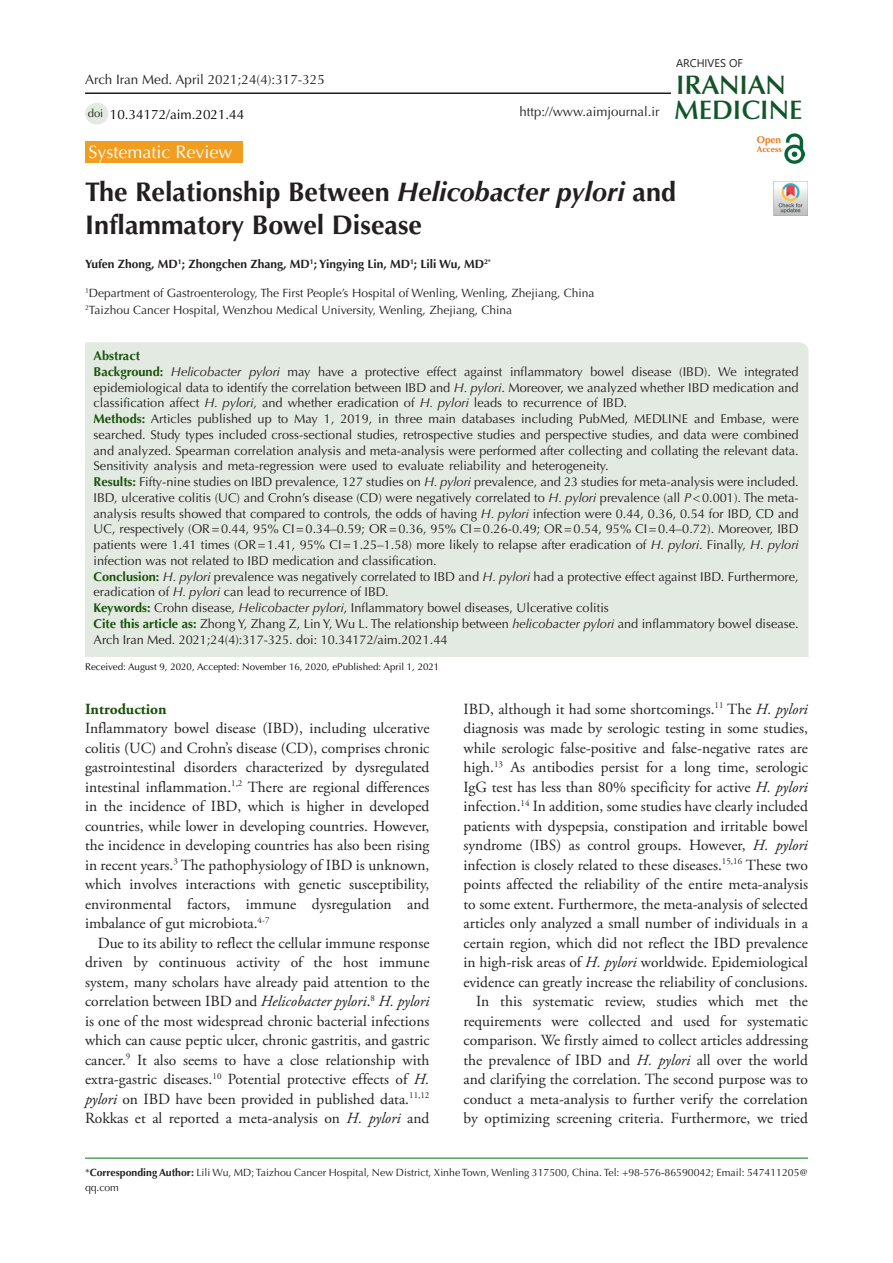
<style>
.page{position:relative;width:893px;height:1263px;background:#fff}
.page>*{position:absolute;margin:0;border:0;box-sizing:border-box;transform-origin:0 0}
.t1{font:700 27px/33px "Optima LT Std";color:#231f20}
.t2{font:600 26.85px "Optima LT Std";color:#11552a}
.t3{font:600 26.85px "Optima LT Std";color:#145228}
.t4{font:18px "Optima LT Std";color:#fff}
.t5{font:15.45px/19.5px "Adobe Garamond Pro";color:#231f20;text-align:justify}
.t6{font:700 15.45px "Adobe Garamond Pro";color:#19500a}
.t7{font:13.5px "Optima LT Std";color:#231f20}
.t8{font:13.5px "Optima LT Std";color:#040503}
.t9{font:13.2px "Optima LT Std";color:#231f20}
.t10{font:12.75px/15.8px "Optima LT Std";color:#231f20;text-align:justify}
.t11{font:700 12.75px "Optima LT Std";color:#19510a}
.t12{font:12px "Optima LT Std";color:#231f20}
.t13{font:700 12px "Optima LT Std";color:#231f20}
.t14{font:11.25px "Optima LT Std";color:#231f20}
.t15{font:11.1px "Segoe UI";color:#231f20}
.t16{font:10.5px/15px "Optima LT Std";color:#231f20}
.t17{font:700 9.9px "Optima LT Std";color:#ee7a23}
.t18{font:9.75px "Optima LT Std";color:#040503}
.t19{font:700 8.4px "Optima LT Std";color:#e67625}
.s1{font-style:italic}
.s2{font-weight:700;color:#19510a}
.s3{font-weight:700;color:#19500a}
.s4{font-weight:700}
</style>
<div class="page">
<hr style="left:85px;top:1158px;width:723px;height:1px;background:#007513">
<div style="left:85px;top:141px;width:157px;height:22px;background:#f19d20"></div>
<div style="left:85px;top:342px;width:724px;height:315px;background:#e3eae2"></div>
<div style="left:85px;top:103px;width:23px;height:22px;background:#e3eae2;border-radius:50%"></div>
<hr style="left:85px;top:92px;width:586px;height:2px;background:#231f20">
<img style="left:785px;top:133px;width:19px;height:31px">
<img style="left:774px;top:182px;width:34px;height:34px">
<p class="t7" style="left:85px;top:72px;width:241px">Arch Iran Med. April 2021;24(4):317-325</p>
<p class="t14" style="left:88px;top:106px;width:17px">doi</p>
<p class="t8" style="left:110px;top:106px;width:136px">10.34172/aim.2021.44</p>
<p class="t9" style="left:520px;top:104px;width:141px">http://www.aimjournal.ir</p>
<p class="t15" style="left:676px;top:52px;width:68px">ARCHIVES OF</p>
<p class="t3" style="left:676px;top:69px;width:111px">IRANIAN</p>
<p class="t2" style="left:674px;top:94px;width:130px">MEDICINE</p>
<p class="t4" style="left:89px;top:141px;width:146px">Systematic Review</p>
<p class="t1" style="left:85px;top:176px;width:593px">The Relationship Between <span class="s1">Helicobacter pylori</span> and<br>Inflammatory Bowel Disease</p>
<p class="t13" style="left:85px;top:257px;width:408px">Yufen Zhong, MD<sup>1</sup>; Zhongchen Zhang, MD<sup>1</sup>; Yingying Lin, MD<sup>1</sup>; Lili Wu, MD<sup>2*</sup></p>
<p class="t12" style="left:85px;top:286px;width:511px"><sup>1</sup>Department of Gastroenterology, The First People’s Hospital of Wenling, Wenling, Zhejiang, China</p>
<p class="t12" style="left:85px;top:303px;width:428px"><sup>2</sup>Taizhou Cancer Hospital, Wenzhou Medical University, Wenling, Zhejiang, China</p>
<p class="t17" style="left:757px;top:134px;width:26px">Open</p>
<p class="t19" style="left:757px;top:144px;width:26px">Access</p>
<p class="t11" style="left:94px;top:348px;width:48px">Abstract</p>
<p class="t10" style="left:94px;top:364px;width:707px"><span class="s2">Background:</span> <span class="s1">Helicobacter pylori</span> may have a protective effect against inflammatory bowel disease (IBD). We integrated epidemiological data to identify the correlation between IBD and <span class="s1">H. pylori</span>. Moreover, we analyzed whether IBD medication and classification affect <span class="s1">H. pylori</span>, and whether eradication of <span class="s1">H. pylori</span> leads to recurrence of IBD.</p>
<p class="t10" style="left:94px;top:411px;width:707px"><span class="s2">Methods:</span> Articles published up to May 1, 2019, in three main databases including PubMed, MEDLINE and Embase, were searched. Study types included cross-sectional studies, retrospective studies and perspective studies, and data were combined and analyzed. Spearman correlation analysis and meta-analysis were performed after collecting and collating the relevant data.<br>Sensitivity analysis and meta-regression were used to evaluate reliability and heterogeneity.</p>
<p class="t10" style="left:94px;top:474px;width:707px"><span class="s2">Results:</span> Fifty-nine studies on IBD prevalence, 127 studies on <span class="s1">H. pylori</span> prevalence, and 23 studies for meta-analysis were included.<br>IBD, ulcerative colitis (UC) and Crohn’s disease (CD) were negatively correlated to <span class="s1">H. pylori</span> prevalence (all <span class="s1">P</span>&lt;0.001). The meta&shy;analysis results showed that compared to controls, the odds of having <span class="s1">H. pylori</span> infection were 0.44, 0.36, 0.54 for IBD, CD and UC, respectively (OR=0.44, 95% CI=0.34–0.59; OR=0.36, 95% CI=0.26-0.49; OR=0.54, 95% CI=0.4–0.72). Moreover, IBD patients were 1.41 times (OR=1.41, 95% CI=1.25–1.58) more likely to relapse after eradication of <span class="s1">H. pylori</span>. Finally, <span class="s1">H. pylori </span>infection was not related to IBD medication and classification.</p>
<p class="t10" style="left:94px;top:569px;width:707px"><span class="s2">Conclusion:</span> <span class="s1">H. pylori</span> prevalence was negatively correlated to IBD and <span class="s1">H. pylori</span> had a protective effect against IBD. Furthermore, eradication of <span class="s1">H. pylori</span> can lead to recurrence of IBD.</p>
<p class="t10" style="left:94px;top:600px;width:517px"><span class="s2">Keywords:</span> Crohn disease, <span class="s1">Helicobacter pylori</span>, Inflammatory bowel diseases, Ulcerative colitis</p>
<p class="t10" style="left:94px;top:616px;width:706px"><span class="s3">Cite this article as:</span> Zhong Y, Zhang Z, Lin Y, Wu L. The relationship between <span class="s1">helicobacter pylori</span> and inflammatory bowel disease.<br>Arch Iran Med. 2021;24(4):317-325. doi: 10.34172/aim.2021.44</p>
<p class="t18" style="left:85px;top:661px;width:356px">Received: August 9, 2020, Accepted: November 16, 2020, ePublished: April 1, 2021</p>
<p class="t6" style="left:85px;top:700px;width:83px">Introduction</p>
<p class="t5" style="left:85px;top:719px;width:346px">Inflammatory bowel disease (IBD), including ulcerative colitis (UC) and Crohn’s disease (CD), comprises chronic gastrointestinal disorders characterized by dysregulated intestinal inflammation.<sup>1,2</sup> There are regional differences in the incidence of IBD, which is higher in developed countries, while lower in developing countries. However, the incidence in developing countries has also been rising in recent years.<sup>3</sup> The pathophysiology of IBD is unknown, which involves interactions with genetic susceptibility, environmental factors, immune dysregulation and imbalance of gut microbiota.<sup>4-7</sup></p>
<p class="t5" style="left:85px;top:933px;width:346px;text-indent:13px">Due to its ability to reflect the cellular immune response driven by continuous activity of the host immune system, many scholars have already paid attention to the correlation between IBD and <span class="s1">Helicobacter pylori</span>.<sup>8</sup> <span class="s1">H. pylori </span>is one of the most widespread chronic bacterial infections which can cause peptic ulcer, chronic gastritis, and gastric cancer.<sup>9</sup> It also seems to have a close relationship with extra-gastric diseases.<sup>10</sup> Potential protective effects of <span class="s1">H. pylori</span> on IBD have been provided in published data.<sup>11,12<br></sup>Rokkas et al reported a meta-analysis on <span class="s1">H. pylori</span> and</p>
<p class="t5" style="left:463px;top:699px;width:346px">IBD, although it had some shortcomings.<sup>11</sup> The <span class="s1">H. pylori </span>diagnosis was made by serologic testing in some studies, while serologic false-positive and false-negative rates are high.<sup>13</sup> As antibodies persist for a long time, serologic IgG test has less than 80% specificity for active <span class="s1">H. pylori </span>infection.<sup>14</sup> In addition, some studies have clearly included patients with dyspepsia, constipation and irritable bowel syndrome (IBS) as control groups. However, <span class="s1">H. pylori </span>infection is closely related to these diseases.<sup>15,16</sup> These two points affected the reliability of the entire meta-analysis to some extent. Furthermore, the meta-analysis of selected articles only analyzed a small number of individuals in a certain region, which did not reflect the IBD prevalence in high-risk areas of <span class="s1">H. pylori</span> worldwide. Epidemiological evidence can greatly increase the reliability of conclusions.</p>
<p class="t5" style="left:463px;top:992px;width:346px;text-indent:13px">In this systematic review, studies which met the requirements were collected and used for systematic comparison. We firstly aimed to collect articles addressing the prevalence of IBD and <span class="s1">H. pylori</span> all over the world and clarifying the correlation. The second purpose was to conduct a meta-analysis to further verify the correlation by optimizing screening criteria. Furthermore, we tried</p>
<p class="t16" style="left:85px;top:1165px;width:724px">*<span class="s4">Corresponding Author:</span> Lili Wu, MD; Taizhou Cancer Hospital, New District, Xinhe Town, Wenling 317500, China. Tel: +98-576-86590042; Email: 547411205@ qq.com</p>
</div>
